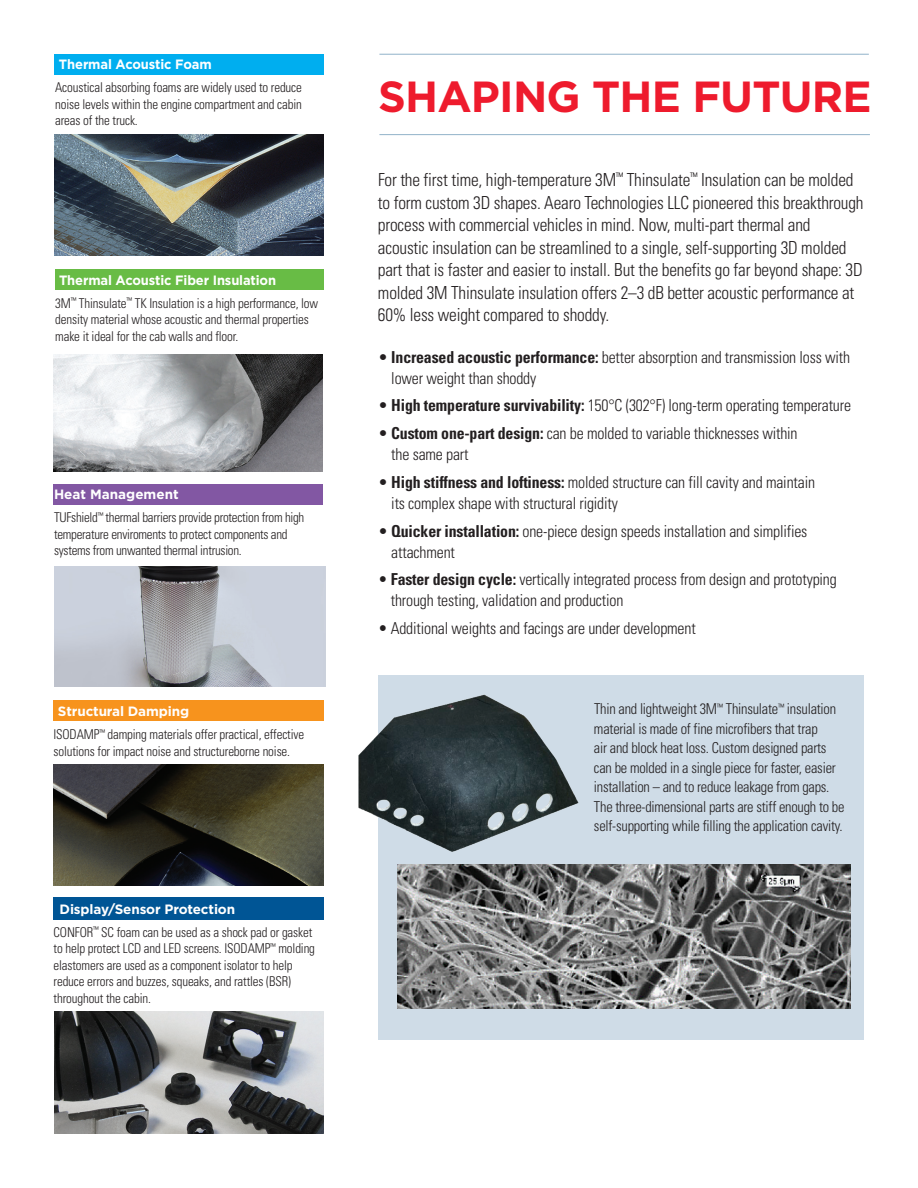
<style>
.page{position:relative;width:918px;height:1188px;background:#fff}
.page>*{position:absolute;margin:0;border:0;box-sizing:border-box;transform-origin:0 0}
.t1{font:700 43.5px "Gotham HTF";letter-spacing:-.02em;color:#ee1b2d}
.Body_Text{font:300 condensed 18px/22.5px "Univers";letter-spacing:-.01em;color:#231f20;scale:.96 1}
.Body_Copy{font:300 condensed 16.5px/21px "Univers";letter-spacing:-.01em;color:#231f20}
.Body_Copy-2{font:300 condensed 16.5px/21px "Univers";letter-spacing:-.01em;color:#231f20;scale:.96 1}
.Body_Text-2{font:300 condensed 15px/19.5px "Univers";letter-spacing:-.015em;color:#231f20;scale:.96 1}
.Back_Page_Body{font:300 condensed 13.5px/16.5px "Univers";letter-spacing:-.01em;color:#231f20;scale:.96 1}
.Back_Page_Body-2{font:700 13.5px "Gotham HTF";letter-spacing:-.01em;color:#fff}
.Back_Page_Body-3{font:700 13.5px "Gotham HTF";letter-spacing:-.01em;color:#fff;scale:.96 1}
.s1{font-weight:700}
</style>
<div class="page">
<div style="left:378px;top:675px;width:486px;height:365px;background:#cfdce7"></div>
<hr style="left:379px;top:54px;width:490px;height:1px;background:#91b2c9">
<hr style="left:379px;top:134px;width:491px;height:1px;background:#91b2c9">
<img style="left:358px;top:694px;width:221px;height:158px">
<div style="left:54px;top:898px;width:270px;height:22px;background:#005595"></div>
<div style="left:53px;top:700px;width:271px;height:21px;background:#f7931d"></div>
<img style="left:54px;top:765px;width:270px;height:120px">
<img style="left:54px;top:1012px;width:270px;height:122px">
<div style="left:55px;top:54px;width:269px;height:21px;background:#00aeef"></div>
<img style="left:55px;top:135px;width:269px;height:120px">
<div style="left:55px;top:270px;width:269px;height:20px;background:#68bc45"></div>
<img style="left:54px;top:354px;width:268px;height:117px">
<div style="left:53px;top:484px;width:269px;height:21px;background:#8257a3"></div>
<img style="left:54px;top:566px;width:271px;height:121px">
<img style="left:397px;top:864px;width:453px;height:144px">
<p class="Back_Page_Body-3" style="left:59px;top:56px;width:161px">Thermal Acoustic Foam</p>
<p class="Back_Page_Body" style="left:55px;top:79px;width:258px;text-align:justify">Acoustical absorbing foams are widely used to reduce noise levels within the engine compartment and cabin areas of the truck.</p>
<p class="Back_Page_Body-3" style="left:59px;top:272px;width:228px">Thermal Acoustic Fiber Insulation</p>
<p class="Back_Page_Body" style="left:55px;top:295px;width:275px">3M<sup>™</sup> Thinsulate<sup>™</sup> TK Insulation is a high performance, low density material whose acoustic and thermal properties make it ideal for the cab walls and floor.</p>
<p class="Back_Page_Body-2" style="left:54px;top:487px;width:126px">Heat Management</p>
<p class="Back_Page_Body" style="left:54px;top:509px;width:262px">TUFshield<sup>™</sup> thermal barriers provide protection from high temperature enviroments to protect components and systems from unwanted thermal intrusion.</p>
<p class="Back_Page_Body-2" style="left:58px;top:703px;width:133px">Structural Damping</p>
<p class="Back_Page_Body" style="left:53px;top:726px;width:263px">ISODAMP<sup>™</sup> damping materials offer practical, effective solutions for impact noise and structureborne noise.</p>
<p class="Back_Page_Body-2" style="left:60px;top:901px;width:177px">Display/Sensor Protection</p>
<p class="Back_Page_Body" style="left:54px;top:924px;width:274px">CONFOR<sup>™</sup> SC foam can be used as a shock pad or gasket to help protect LCD and LED screens. ISODAMP<sup>™</sup> molding elastomers are used as a component isolator to help reduce errors and buzzes, squeaks, and rattles (BSR) throughout the cabin.</p>
<p class="t1" style="left:378px;top:71px;width:495px">SHAPING THE FUTURE</p>
<p class="Body_Text" style="left:378px;top:168px;width:507px">For the first time, high-temperature 3M<sup>™</sup> Thinsulate<sup>™</sup> Insulation can be molded to form custom 3D shapes. Aearo Technologies LLC pioneered this breakthrough process with commercial vehicles in mind. Now, multi-part thermal and acoustic insulation can be streamlined to a single, self-supporting 3D molded part that is faster and easier to install. But the benefits go far beyond shape: 3D molded 3M Thinsulate insulation offers 2–3 dB better acoustic performance at 60% less weight compared to shoddy.</p>
<p class="Body_Copy" style="left:391px;top:346px;width:460px;text-indent:-13px">• <span class="s1">Increased acoustic performance:</span> better absorption and transmission loss with lower weight than shoddy</p>
<p class="Body_Copy" style="left:378px;top:395px;width:475px">• <span class="s1">High temperature survivability:</span> 150°C (302°F) long-term operating temperature</p>
<p class="Body_Copy" style="left:391px;top:422px;width:408px;text-indent:-13px">• <span class="s1">Custom one-part design:</span> can be molded to variable thicknesses within the same part</p>
<p class="Body_Copy" style="left:391px;top:471px;width:425px;text-indent:-13px">• <span class="s1">High stiffness and loftiness:</span> molded structure can fill cavity and maintain its complex shape with structural rigidity</p>
<p class="Body_Copy" style="left:391px;top:520px;width:418px;text-indent:-13px">• <span class="s1">Quicker installation:</span> one-piece design speeds installation and simplifies attachment</p>
<p class="Body_Copy-2" style="left:391px;top:569px;width:466px;text-indent:-13px">• <span class="s1">Faster design cycle:</span> vertically integrated process from design and prototyping through testing, validation and production</p>
<p class="Body_Copy-2" style="left:378px;top:617px;width:333px">• Additional weights and facings are under development</p>
<p class="Body_Text-2" style="left:594px;top:699px;width:262px">Thin and lightweight 3M<sup>™</sup> Thinsulate<sup>™</sup> insulation material is made of fine microfibers that trap<br>air and block heat loss. Custom designed parts can be molded in a single piece for faster, easier installation – and to reduce leakage from gaps.<br>The three-dimensional parts are stiff enough to be self-supporting while filling the application cavity.</p>
</div>
